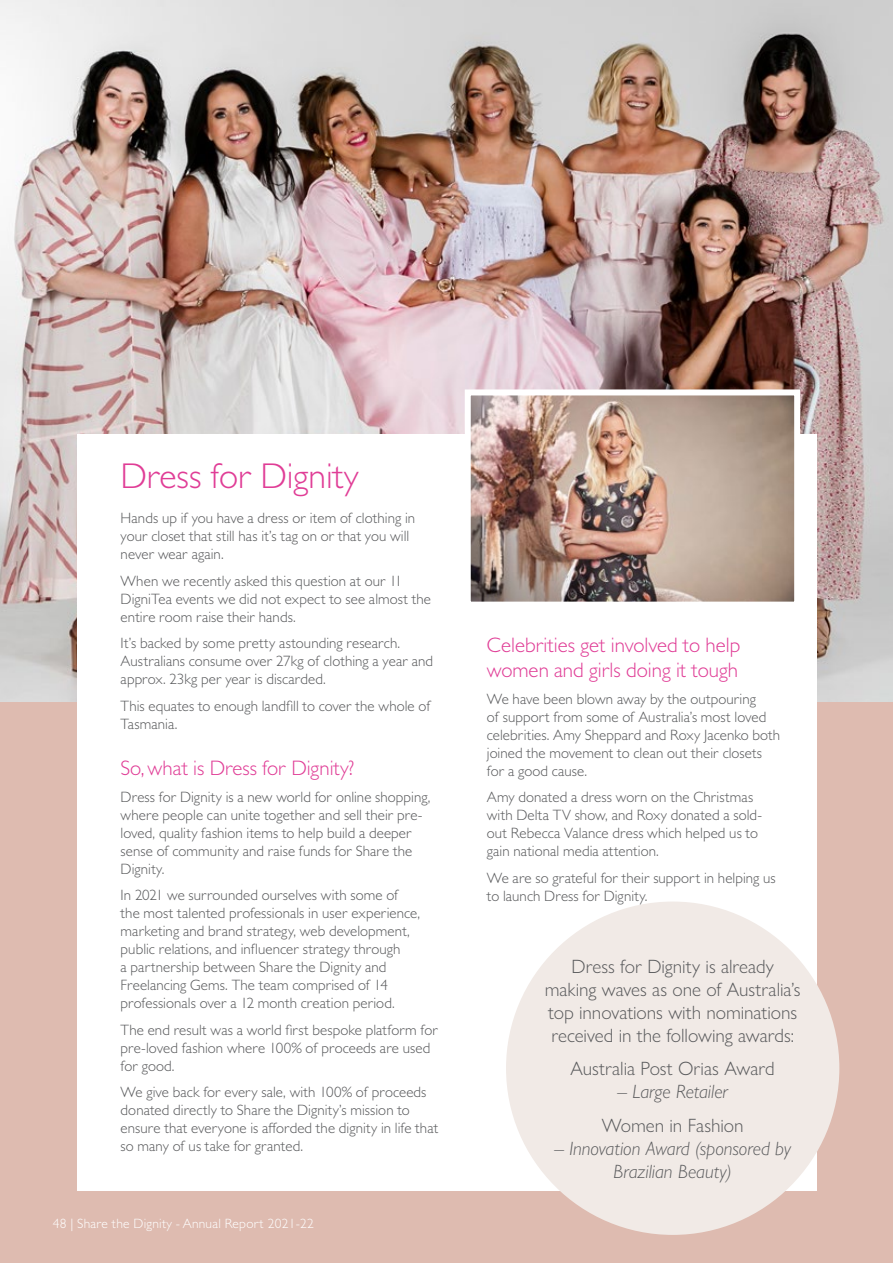
<style>
.page{position:relative;width:893px;height:1263px;background:#fff}
.page>*{position:absolute;margin:0;border:0;box-sizing:border-box;transform-origin:0 0}
.t1{font:300 36px "Gill Sans MT Pro";color:#e03d96}
.t2{font:300 21px/25.2px "Gill Sans MT Pro";color:#e03d96}
.t3{font:300 19.35px/23.1px "Gill Sans Nova";letter-spacing:-.005em;color:#58595b;text-align:center}
.t4{font:italic 300 19.35px/23.1px "Gill Sans Nova";color:#58595b;text-align:center}
.t5{font:300 15px/18px "Gill Sans MT Pro";letter-spacing:.005em;color:#58595b}
.t6{font:300 13.5px "Gill Sans MT Pro";letter-spacing:.02em;color:#fff}
</style>
<div class="page">
<div style="left:0;top:0;width:892px;height:1263px;background:#debbb0"></div>
<img style="left:0;top:0;width:893px;height:702px">
<div style="left:77px;top:434px;width:739px;height:756px;background:#fff"></div>
<div style="left:506px;top:901px;width:333px;height:334px;background:#f1eae6;border-radius:50%"></div>
<img style="left:472px;top:396px;width:321px;height:205px">
<div style="left:465px;top:389px;width:335px;height:219px;border:6px solid #fff"></div>
<h1 class="t1" style="left:121px;top:454px;width:239px">Dress for Dignity</h1>
<p class="t5" style="left:121px;top:509px;width:296px">Hands up if you have a dress or item of clothing in your closet that still has it’s tag on or that you will never wear again.</p>
<p class="t5" style="left:121px;top:571px;width:312px">When we recently asked this question at our 11<br>DigniTea events we did not expect to see almost the entire room raise their hands.</p>
<p class="t5" style="left:121px;top:634px;width:314px">It’s backed by some pretty astounding research.<br>Australians consume over 27kg of clothing a year and approx. 23kg per year is discarded.</p>
<p class="t5" style="left:121px;top:696px;width:312px">This equates to enough landfill to cover the whole of<br>Tasmania.</p>
<h2 class="t2" style="left:121px;top:755px;width:235px">So, what is Dress for Dignity?</h2>
<p class="t5" style="left:121px;top:787px;width:311px">Dress for Dignity is a new world for online shopping, where people can unite together and sell their pre&shy;loved, quality fashion items to help build a deeper sense of community and raise funds for Share the Dignity.</p>
<p class="t5" style="left:121px;top:886px;width:301px">In 2021 we surrounded ourselves with some of the most talented professionals in user experience, marketing and brand strategy, web development, public relations, and influencer strategy through<br>a partnership between Share the Dignity and Freelancing Gems. The team comprised of 14 professionals over a 12 month creation period.</p>
<p class="t5" style="left:121px;top:1020px;width:319px">The end result was a world first bespoke platform for pre-loved fashion where 100% of proceeds are used for good.</p>
<p class="t5" style="left:121px;top:1083px;width:319px">We give back for every sale, with 100% of proceeds donated directly to Share the Dignity’s mission to ensure that everyone is afforded the dignity in life that so many of us take for granted.</p>
<p class="t6" style="left:53px;top:1215px;width:263px">48 | Share the Dignity - Annual Report 2021-22</p>
<h2 class="t2" style="left:487px;top:632px;width:255px">Celebrities get involved to help women and girls doing it tough</h2>
<p class="t5" style="left:487px;top:689px;width:295px">We have been blown away by the outpouring<br>of support from some of Australia’s most loved celebrities. Amy Sheppard and Roxy Jacenko both joined the movement to clean out their closets for a good cause.</p>
<p class="t5" style="left:487px;top:788px;width:277px">Amy donated a dress worn on the Christmas with Delta TV show, and Roxy donated a sold&shy;out Rebecca Valance dress which helped us to gain national media attention.</p>
<p class="t5" style="left:487px;top:868px;width:290px">We are so grateful for their support in helping us to launch Dress for Dignity.</p>
<p class="t3" style="left:545px;top:954px;width:257px">Dress for Dignity is already making waves as one of Australia’s top innovations with nominations received in the following awards:</p>
<p class="t3" style="left:571px;top:1057px;width:206px">Australia Post Orias Award</p>
<p class="t4" style="left:617px;top:1080px;width:112px">– Large Retailer</p>
<p class="t3" style="left:602px;top:1113px;width:143px">Women in Fashion</p>
<p class="t4" style="left:554px;top:1136px;width:238px">– Innovation Award (sponsored by<br>Brazilian Beauty)</p>
</div>
